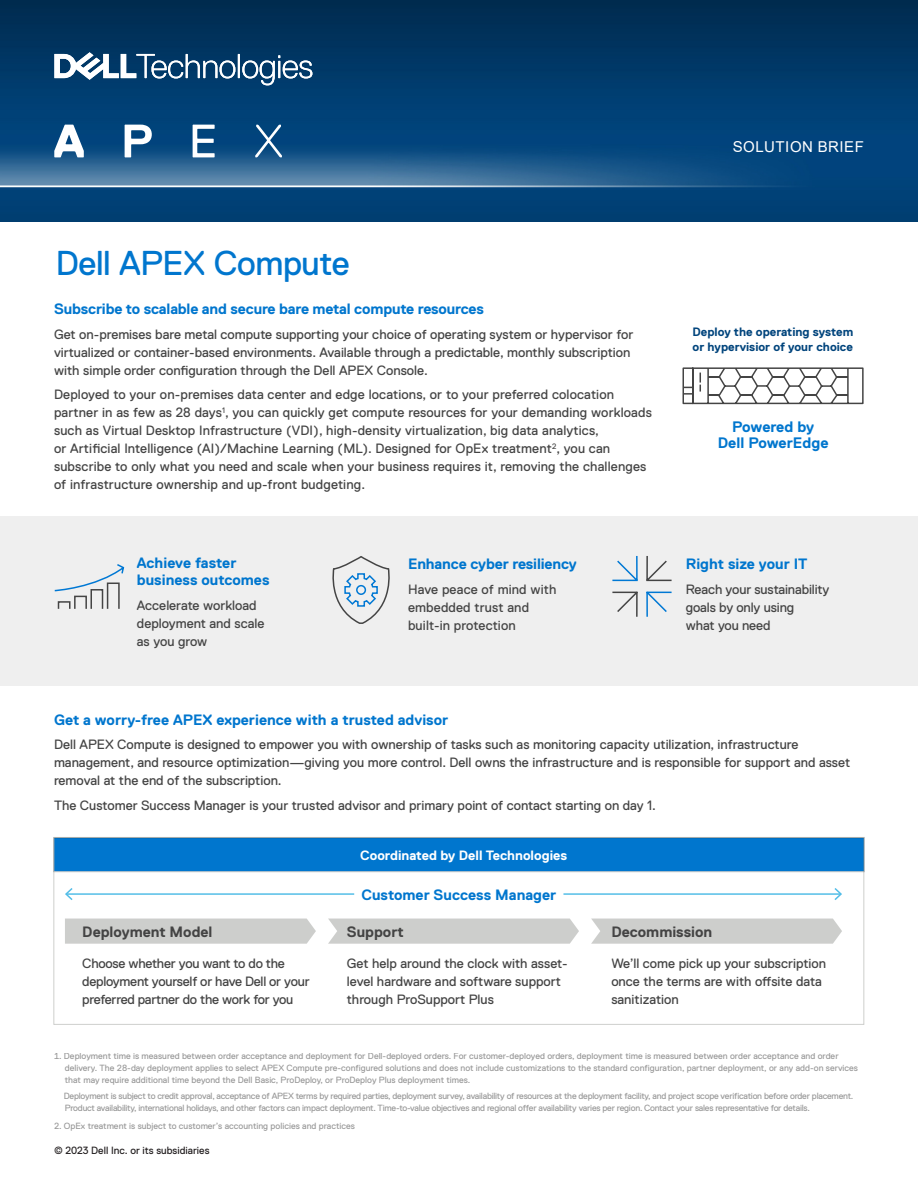
<style>
.page{position:relative;width:918px;height:1188px;background:#fff}
.page>*{position:absolute;margin:0;border:0;box-sizing:border-box;transform-origin:0 0}
.H1_Title{font:34.5px "Dell Replica";letter-spacing:-.01em;color:#0076ce}
.t1{font:700 15.15px/15.1px "Dell Replica";color:#0076ce;text-align:center}
.H3_Body_Subhead{font:700 15px/16.5px "Dell Replica";letter-spacing:-.01em;color:#0076ce}
.H3_Body_Subhead-2{font:700 15px "Dell Replica";color:#444}
.T2_Table_Text{font:15px "Arial";letter-spacing:.035em;color:#fff}
.P1_Body{font:13.5px/18px "Dell Replica";color:#444}
.P1_Body-2{font:13.5px/18px "Dell Replica";letter-spacing:-.02em;color:#444}
.H4_Body_Sub_subhead{font:700 13.5px "Dell Replica";color:#fff}
.t2{font:700 12.15px/14.5px "Dell Replica";color:#00447c}
.t3{font:10.5px "Dell Replica";color:#231f20}
.t4{font:9px/12px "Dell Replica";letter-spacing:-.01em;color:#808080}
</style>
<div class="page">
<img style="left:0;top:0;width:918px;height:221px">
<svg style="left:54px;top:52px;width:258px;height:33px"></svg>
<svg style="left:54px;top:125px;width:30px;height:32px"></svg>
<svg style="left:125px;top:125px;width:27px;height:32px"></svg>
<svg style="left:193px;top:125px;width:22px;height:32px"></svg>
<svg style="left:255px;top:125px;width:27px;height:32px"></svg>
<div style="left:0;top:516px;width:918px;height:170px;background:#eee"></div>
<svg style="left:54px;top:564px;width:71px;height:28px"></svg>
<div style="left:58px;top:601px;width:13px;height:9px;border:2px solid #444"></div>
<div style="left:107px;top:583px;width:13px;height:27px;border:2px solid #444"></div>
<div style="left:91px;top:589px;width:12px;height:21px;border:2px solid #444"></div>
<div style="left:74px;top:596px;width:13px;height:14px;border:2px solid #444"></div>
<svg style="left:332px;top:557px;width:58px;height:67px"></svg>
<svg style="left:646px;top:556px;width:26px;height:26px"></svg>
<svg style="left:612px;top:591px;width:26px;height:26px"></svg>
<svg style="left:646px;top:591px;width:26px;height:26px"></svg>
<svg style="left:612px;top:556px;width:26px;height:26px"></svg>
<svg style="left:682px;top:367px;width:182px;height:38px"></svg>
<svg style="left:328px;top:919px;width:251px;height:25px;background:#cfd0ce"></svg>
<div style="left:65px;top:919px;width:251px;height:25px;background:#cdcecc"></div>
<svg style="left:591px;top:919px;width:251px;height:25px;background:#cfd0ce"></svg>
<div style="left:53px;top:837px;width:812px;height:35px;background:#0076ce;border:1px solid #c8c9c7"></div>
<hr style="left:563px;top:893px;width:278px;height:2px;background:#40b6e5">
<svg style="left:833px;top:888px;width:9px;height:12px"></svg>
<hr style="left:66px;top:893px;width:288px;height:2px;background:#40b6e5">
<svg style="left:65px;top:888px;width:9px;height:12px"></svg>
<div style="left:53px;top:837px;width:811px;height:188px;border:1px solid #c8c9c7"></div>
<p class="T2_Table_Text" style="left:733px;top:136px;width:133px">SOLUTION BRIEF</p>
<p class="H1_Title" style="left:56px;top:244px;width:295px">Dell APEX Compute</p>
<p class="H3_Body_Subhead" style="left:54px;top:301px;width:432px">Subscribe to scalable and secure bare metal compute resources</p>
<p class="P1_Body" style="left:54px;top:325px;width:581px">Get on-premises bare metal compute supporting your choice of operating system or hypervisor for virtualized or container-based environments. Available through a predictable, monthly subscription with simple order configuration through the Dell APEX Console.</p>
<p class="P1_Body" style="left:54px;top:386px;width:599px">Deployed to your on-premises data center and edge locations, or to your preferred colocation partner in as few as 28 days<sup>1</sup>, you can quickly get compute resources for your demanding workloads such as Virtual Desktop Infrastructure (VDI), high-density virtualization, big data analytics,<br>or Artificial Intelligence (AI)/Machine Learning (ML). Designed for OpEx treatment<sup>2</sup>, you can subscribe to only what you need and scale when your business requires it, removing the challenges of infrastructure ownership and up-front budgeting.</p>
<p class="H3_Body_Subhead" style="left:137px;top:555px;width:134px">Achieve faster business outcomes</p>
<p class="P1_Body" style="left:137px;top:596px;width:129px">Accelerate workload deployment and scale as you grow</p>
<p class="H3_Body_Subhead" style="left:408px;top:556px;width:170px">Enhance cyber resiliency</p>
<p class="P1_Body" style="left:408px;top:580px;width:150px">Have peace of mind with embedded trust and built-in protection</p>
<p class="t2" style="left:692px;top:325px;width:162px">Deploy the operating system or hypervisior of your choice</p>
<p class="t1" style="left:718px;top:420px;width:112px">Powered by<br>Dell PowerEdge</p>
<p class="H3_Body_Subhead" style="left:686px;top:556px;width:123px">Right size your IT</p>
<p class="P1_Body" style="left:686px;top:580px;width:145px">Reach your sustainability goals by only using<br>what you need</p>
<p class="H3_Body_Subhead" style="left:54px;top:711px;width:396px">Get a worry-free APEX experience with a trusted advisor</p>
<p class="P1_Body" style="left:54px;top:736px;width:798px">Dell APEX Compute is designed to empower you with ownership of tasks such as monitoring capacity utilization, infrastructure management, and resource optimization—giving you more control. Dell owns the infrastructure and is responsible for support and asset removal at the end of the subscription.</p>
<p class="P1_Body" style="left:54px;top:796px;width:603px">The Customer Success Manager is your trusted advisor and primary point of contact starting on day 1.</p>
<p class="H3_Body_Subhead-2" style="left:82px;top:923px;width:132px">Deployment Model</p>
<p class="P1_Body-2" style="left:82px;top:955px;width:229px">Choose whether you want to do the deployment yourself or have Dell or your preferred partner do the work for you</p>
<p class="H4_Body_Sub_subhead" style="left:360px;top:848px;width:208px">Coordinated by Dell Technologies</p>
<p class="H3_Body_Subhead" style="left:361px;top:887px;width:196px">Customer Success Manager</p>
<p class="H3_Body_Subhead-2" style="left:347px;top:923px;width:58px">Support</p>
<p class="P1_Body" style="left:347px;top:955px;width:222px">Get help around the clock with asset&shy;level hardware and software support through ProSupport Plus</p>
<p class="H3_Body_Subhead-2" style="left:611px;top:923px;width:102px">Decommission</p>
<p class="P1_Body" style="left:611px;top:955px;width:216px">We’ll come pick up your subscription once the terms are with offsite data sanitization</p>
<p class="t4" style="left:65px;top:1050px;width:795px;text-indent:-11px">1. Deployment time is measured between order acceptance and deployment for Dell-deployed orders. For customer-deployed orders, deployment time is measured between order acceptance and order delivery. The 28-day deployment applies to select APEX Compute pre-configured solutions and does not include customizations to the standard configuration, partner deployment, or any add-on services that may require additional time beyond the Dell Basic, ProDeploy, or ProDeploy Plus deployment times.</p>
<p class="t4" style="left:64px;top:1090px;width:791px">Deployment is subject to credit approval, acceptance of APEX terms by required parties, deployment survey, availability of resources at the deployment facility, and project scope verification before order placement.<br>Product availability, international holidays, and other factors can impact deployment. Time-to-value objectives and regional offer availability varies per region. Contact your sales representative for details.</p>
<p class="t4" style="left:54px;top:1120px;width:302px">2. OpEx treatment is subject to customer’s accounting policies and practices</p>
<p class="t3" style="left:54px;top:1145px;width:157px">© 2023 Dell Inc. or its subsidiaries</p>
</div>
